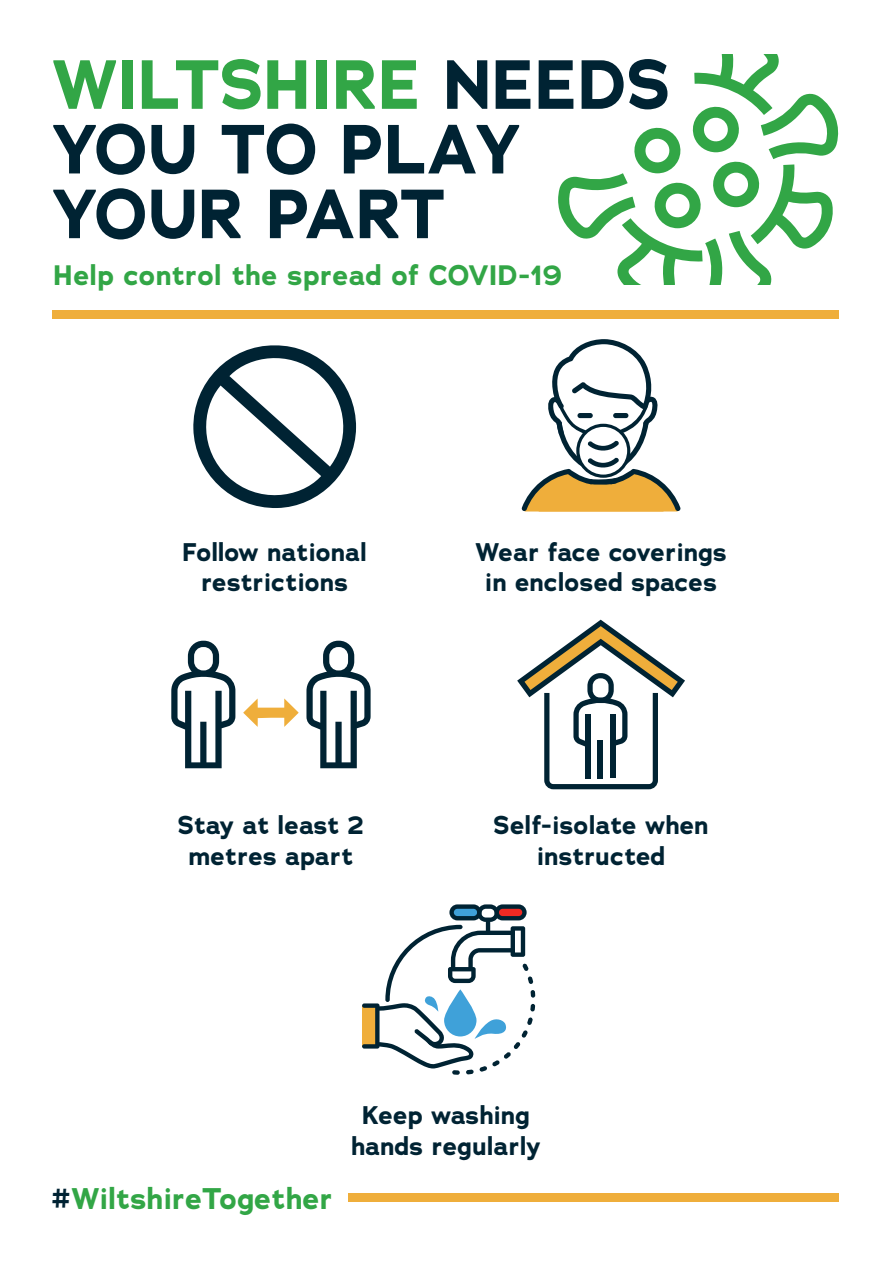
<style>
.page{position:relative;width:893px;height:1263px;background:#fff}
.page>*{position:absolute;margin:0;border:0;box-sizing:border-box;transform-origin:0 0}
.t1{font:700 69.15px/64.7px "Adrianna";letter-spacing:-.01em;color:#002333}
.t2{font:700 69.15px "Adrianna";color:#32a646}
.t3{font:700 29.85px "Adrianna";color:#32a646}
.t4{font:700 28.05px "Adrianna";letter-spacing:.005em;color:#32a646}
.t5{font:700 25.5px/30.6px "Adrianna";color:#002333;text-align:center}
.s1{color:#002333}
</style>
<div class="page">
<svg style="left:171px;top:641px;width:64px;height:127px"></svg>
<svg style="left:306px;top:641px;width:65px;height:127px"></svg>
<svg style="left:243px;top:698px;width:56px;height:29px"></svg>
<svg style="left:362px;top:904px;width:173px;height:171px"></svg>
<svg style="left:521px;top:339px;width:160px;height:172px"></svg>
<svg style="left:517px;top:620px;width:168px;height:169px"></svg>
<svg style="left:558px;top:54px;width:281px;height:231px"></svg>
<div style="left:349px;top:1194px;width:490px;height:8px;background:#efae3b"></div>
<div style="left:52px;top:310px;width:787px;height:8px;background:#efae3b"></div>
<svg style="left:193px;top:345px;width:164px;height:163px"></svg>
<h1 class="t2" style="left:51px;top:39px;width:620px">WILTSHIRE <span class="s1">NEEDS</span></h1>
<h1 class="t1" style="left:51px;top:117px;width:471px">YOU TO PLAY<br>YOUR PART</h1>
<p class="t4" style="left:54px;top:256px;width:510px">Help control the spread of COVID-19</p>
<p class="t5" style="left:183px;top:536px;width:186px">Follow national restrictions</p>
<p class="t5" style="left:475px;top:536px;width:253px">Wear face coverings in enclosed spaces</p>
<p class="t5" style="left:178px;top:810px;width:188px">Stay at least 2 metres apart</p>
<p class="t5" style="left:494px;top:810px;width:216px">Self-isolate when instructed</p>
<p class="t3" style="left:51px;top:1179px;width:283px"><span class="s1">#</span>WiltshireTogether</p>
<p class="t5" style="left:351px;top:1100px;width:191px">Keep washing hands regularly</p>
</div>
